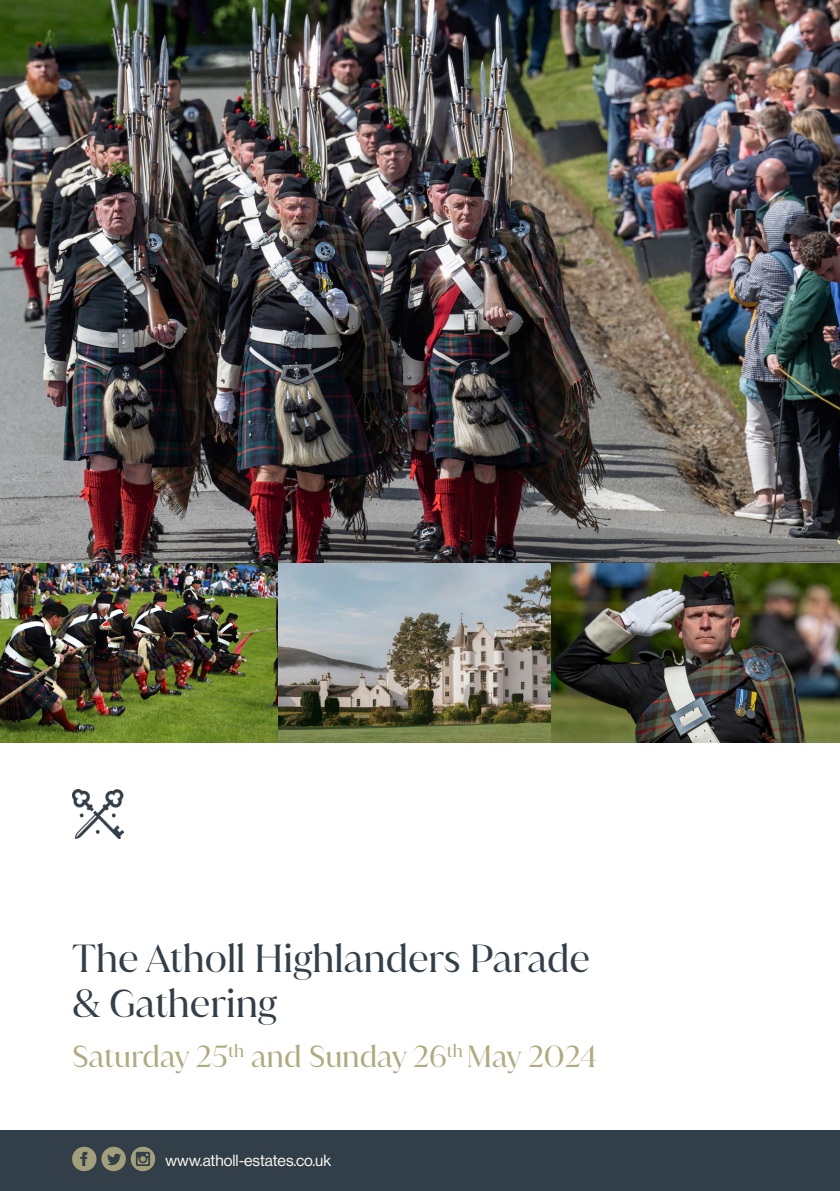
<style>
.page{position:relative;width:840px;height:1191px;background:#fff}
.page>*{position:absolute;margin:0;border:0;box-sizing:border-box;transform-origin:0 0}
.SubHeader{font:37.6px/45.2px "Juana Alt";color:#333f48}
.SubHeader-2{font:29.4px "Juana Alt";color:#b0aa7e}
.t1{font:15.8px "N Haas Grotesk DS Pro 55 Rg";color:#fefbf5}
</style>
<div class="page">
<img style="left:0;top:563px;width:278px;height:179px">
<img style="left:278px;top:563px;width:561px;height:179px">
<img style="left:0;top:0;width:839px;height:563px">
<img style="left:72px;top:789px;width:52px;height:49px">
<div style="left:0;top:1130px;width:839px;height:61px;background:#323f48"></div>
<svg style="left:72px;top:1146px;width:83px;height:25px"></svg>
<p class="SubHeader" style="left:72px;top:935px;width:519px">The Atholl Highlanders Parade &amp; Gathering</p>
<p class="SubHeader-2" style="left:72px;top:1037px;width:526px">Saturday 25<sup>th</sup> and Sunday 26<sup>th</sup> May 2024</p>
<p class="t1" style="left:165px;top:1151px;width:167px">www.atholl-estates.co.uk</p>
</div>
